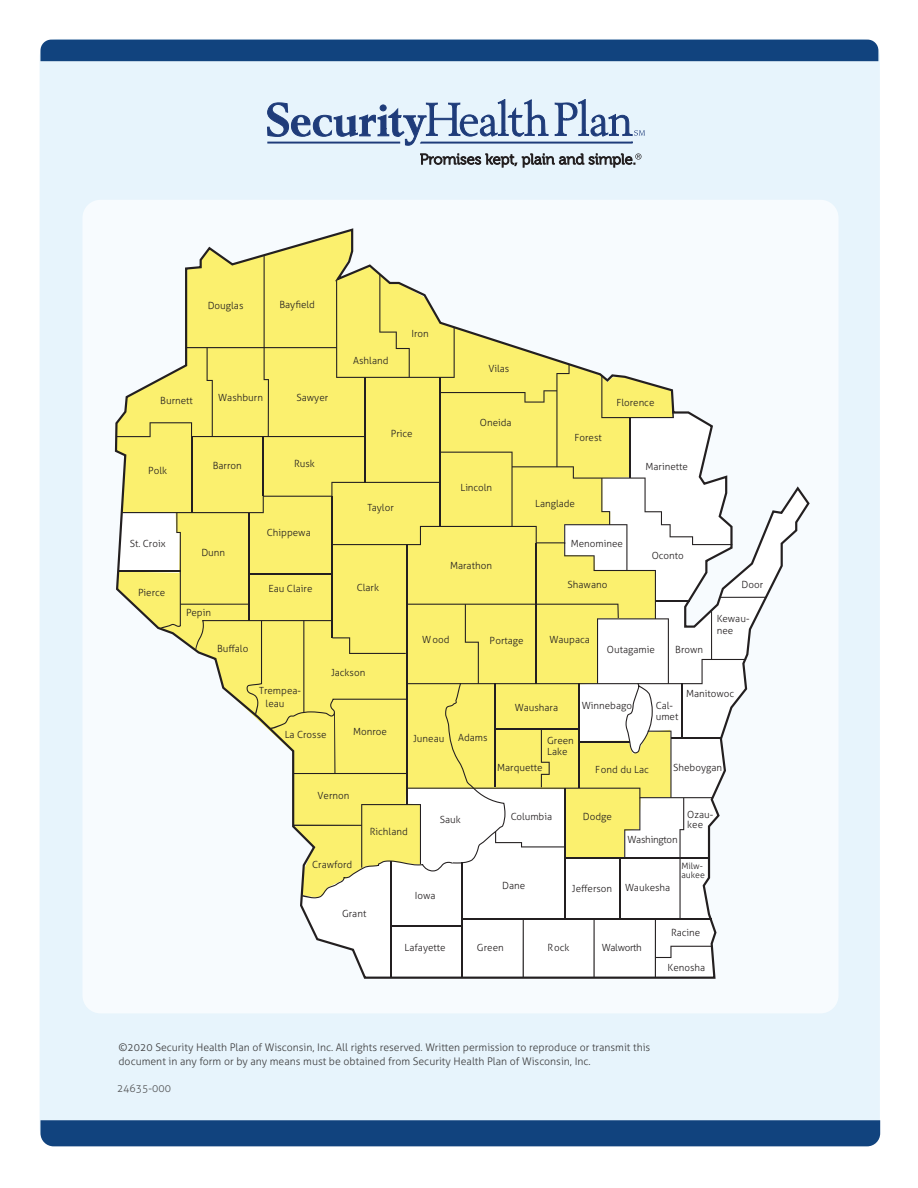
<style>
.page{position:relative;width:918px;height:1188px;background:#fff}
.page>*{position:absolute;margin:0;border:0;box-sizing:border-box;transform-origin:0 0}
.Body{font:300 10.5px/13.5px "Aller";color:#3e3e3f}
.Body-2{font:300 10.5px "Aller";color:#57585a}
.t1{font:300 9.9px/11.9px "Aller";color:#231f20}
.t2{font:300 9.9px "Aller";letter-spacing:-.025em;color:#231f20}
.t3{font:300 9.9px "Aller";letter-spacing:-.04em;color:#231f20}
.t4{font:300 8.7px/8.7px "Aller";color:#231f20}
</style>
<div class="page">
<div style="left:40px;top:39px;width:840px;height:1107px;background:#e7f4fc;border-radius:18px"></div>
<div style="left:82px;top:200px;width:756px;height:813px;background:#f7fbfe;border-radius:18px"></div>
<svg style="left:115px;top:228px;width:695px;height:751px"></svg>
<hr style="left:390px;top:925px;width:72px;height:1px;background:#231f20">
<svg style="left:656px;top:946px;width:56px;height:12px"></svg>
<hr style="left:720px;top:597px;width:47px;height:1px;background:#231f20">
<hr style="left:391px;top:861px;width:1px;height:115px;background:#231f20">
<hr style="left:461px;top:862px;width:1px;height:114px;background:#231f20">
<hr style="left:523px;top:919px;width:1px;height:59px;background:#231f20">
<hr style="left:593px;top:919px;width:2px;height:58px;background:#231f20">
<hr style="left:655px;top:919px;width:1px;height:58px;background:#231f20">
<svg style="left:116px;top:256px;width:630px;height:663px"></svg>
<svg style="left:267px;top:99px;width:378px;height:47px"></svg>
<svg style="left:420px;top:153px;width:222px;height:14px"></svg>
<div style="left:40px;top:40px;width:838px;height:21px;background:#11437e"></div>
<div style="left:40px;top:1120px;width:840px;height:26px;background:#11437e"></div>
<p class="t1" style="left:208px;top:299px;width:37px">Douglas</p>
<p class="t1" style="left:279px;top:299px;width:37px">Bayfield</p>
<p class="t1" style="left:160px;top:394px;width:34px">Burnett</p>
<p class="t1" style="left:218px;top:392px;width:46px">Washburn</p>
<p class="t1" style="left:297px;top:392px;width:33px">Sawyer</p>
<p class="t1" style="left:148px;top:465px;width:20px">Polk</p>
<p class="t1" style="left:130px;top:538px;width:37px">St. Croix</p>
<p class="t1" style="left:213px;top:460px;width:31px">Barron</p>
<p class="t1" style="left:294px;top:457px;width:22px">Rusk</p>
<p class="t1" style="left:201px;top:547px;width:25px">Dunn</p>
<p class="t1" style="left:267px;top:527px;width:45px">Chippewa</p>
<p class="t1" style="left:353px;top:354px;width:37px">Ashland</p>
<p class="t1" style="left:411px;top:327px;width:19px">Iron</p>
<p class="t1" style="left:391px;top:428px;width:23px">Price</p>
<p class="t1" style="left:368px;top:502px;width:28px">Taylor</p>
<p class="t1" style="left:138px;top:586px;width:29px">Pierce</p>
<p class="t1" style="left:186px;top:606px;width:27px">Pepin</p>
<p class="t1" style="left:268px;top:583px;width:45px">Eau Claire</p>
<p class="t1" style="left:357px;top:582px;width:24px">Clark</p>
<p class="t1" style="left:488px;top:363px;width:23px">Vilas</p>
<p class="t1" style="left:480px;top:417px;width:33px">Oneida</p>
<p class="t1" style="left:460px;top:482px;width:33px">Lincoln</p>
<p class="t1" style="left:450px;top:560px;width:43px">Marathon</p>
<p class="t1" style="left:575px;top:431px;width:29px">Forest</p>
<p class="t1" style="left:535px;top:497px;width:41px">Langlade</p>
<p class="t1" style="left:616px;top:397px;width:40px">Florence</p>
<p class="t1" style="left:646px;top:461px;width:44px">Marinette</p>
<p class="t1" style="left:571px;top:537px;width:54px">Menominee</p>
<p class="t1" style="left:568px;top:579px;width:41px">Shawano</p>
<p class="t1" style="left:652px;top:550px;width:34px">Oconto</p>
<p class="t1" style="left:217px;top:642px;width:33px">Buffalo</p>
<p class="t1" style="left:331px;top:667px;width:36px">Jackson</p>
<p class="t1" style="left:422px;top:634px;width:29px">Wood</p>
<p class="t1" style="left:489px;top:634px;width:36px">Portage</p>
<p class="t1" style="left:550px;top:634px;width:42px">Waupaca</p>
<p class="t1" style="left:607px;top:644px;width:49px">Outagamie</p>
<p class="t1" style="left:675px;top:644px;width:29px">Brown</p>
<p class="t1" style="left:742px;top:579px;width:23px">Door</p>
<p class="t1" style="left:717px;top:613px;width:34px">Kewau&shy;nee</p>
<p class="t1" style="left:266px;top:685px;width:37px;text-indent:-6px">Trempea&shy;leau</p>
<p class="t1" style="left:285px;top:729px;width:43px">La Crosse</p>
<p class="t1" style="left:353px;top:726px;width:35px">Monroe</p>
<p class="t1" style="left:317px;top:790px;width:33px">Vernon</p>
<p class="t1" style="left:413px;top:732px;width:33px">Juneau</p>
<p class="t1" style="left:458px;top:732px;width:31px">Adams</p>
<p class="t1" style="left:515px;top:701px;width:45px">Waushara</p>
<p class="t1" style="left:582px;top:700px;width:52px">Winnebago</p>
<p class="t1" style="left:656px;top:700px;width:24px;line-height:10.9px">Cal&shy;umet</p>
<p class="t1" style="left:547px;top:734px;width:28px">Green<br>Lake</p>
<p class="t1" style="left:686px;top:688px;width:50px">Manitowoc</p>
<p class="t1" style="left:497px;top:762px;width:47px">Marquette</p>
<p class="t1" style="left:595px;top:764px;width:55px">Fond du Lac</p>
<p class="t1" style="left:673px;top:762px;width:50px">Sheboygan</p>
<p class="t1" style="left:370px;top:825px;width:40px">Richland</p>
<p class="t1" style="left:440px;top:814px;width:23px">Sauk</p>
<p class="t1" style="left:511px;top:810px;width:43px">Columbia</p>
<p class="t1" style="left:583px;top:811px;width:31px">Dodge</p>
<p class="t1" style="left:312px;top:858px;width:42px">Crawford</p>
<p class="t1" style="left:342px;top:907px;width:26px">Grant</p>
<p class="t1" style="left:415px;top:890px;width:22px">Iowa</p>
<p class="t1" style="left:502px;top:880px;width:25px">Dane</p>
<p class="t1" style="left:572px;top:882px;width:42px">Jefferson</p>
<p class="t2" style="left:627px;top:834px;width:52px">Washington</p>
<p class="t1" style="left:687px;top:809px;width:27px;line-height:10.9px">Ozau&shy;kee</p>
<p class="t1" style="left:625px;top:882px;width:46px">Waukesha</p>
<p class="t4" style="left:681px;top:861px;width:25px">Milw&shy;aukee</p>
<p class="t1" style="left:405px;top:942px;width:43px">Lafayette</p>
<p class="t1" style="left:477px;top:941px;width:28px">Green</p>
<p class="t1" style="left:548px;top:942px;width:23px">Rock</p>
<p class="t3" style="left:602px;top:942px;width:41px">Walworth</p>
<p class="t1" style="left:671px;top:927px;width:31px">Racine</p>
<p class="t1" style="left:668px;top:961px;width:39px">Kenosha</p>
<p class="Body" style="left:118px;top:1041px;width:533px">©2020 Security Health Plan of Wisconsin, Inc. All rights reserved. Written permission to reproduce or transmit this document in any form or by any means must be obtained from Security Health Plan of Wisconsin, Inc.</p>
<p class="Body-2" style="left:117px;top:1082px;width:56px">24635-000</p>
</div>
